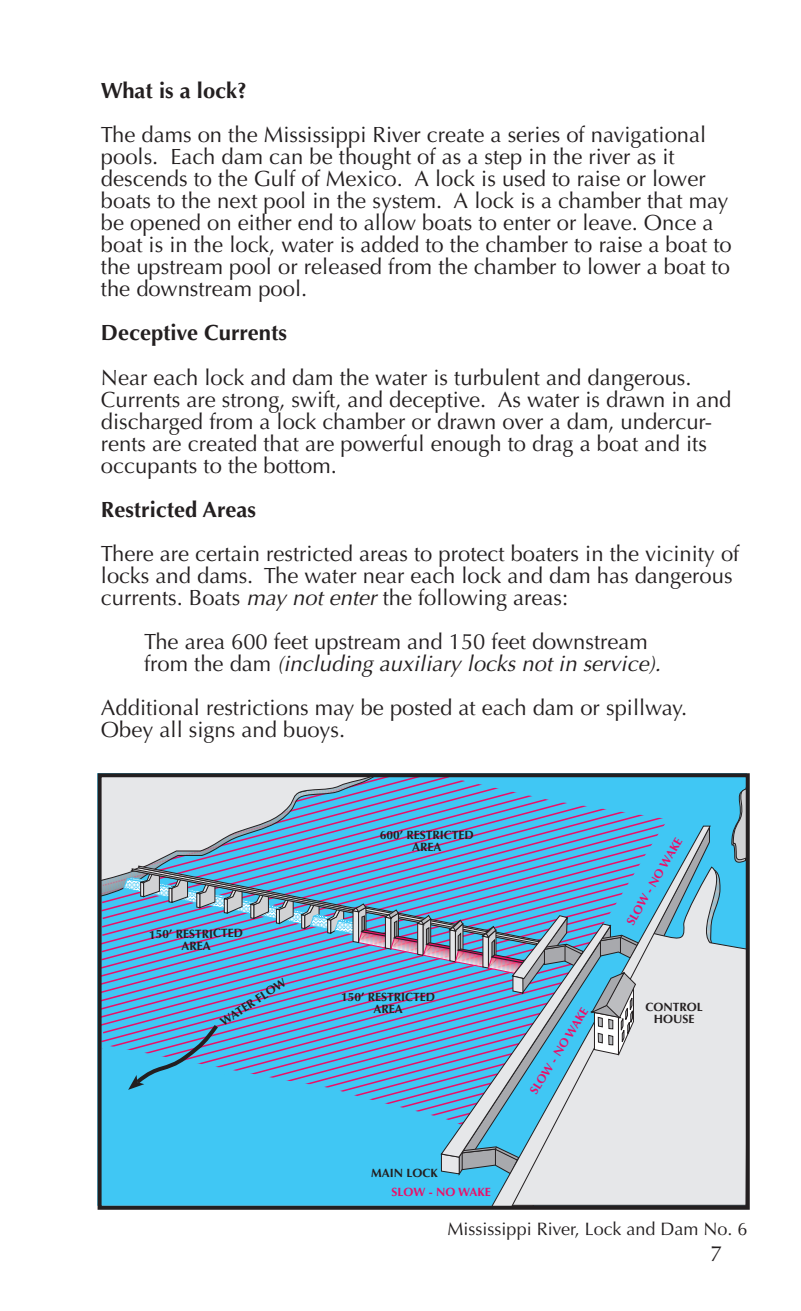
<style>
.page{position:relative;width:801px;height:1311px;background:#fff}
.page>*{position:absolute;margin:0;border:0;box-sizing:border-box;transform-origin:0 0}
.t1{font:22px/22px "Optima";color:#231f20}
.t2{font:700 22px "Optima";color:#231f20}
.t3{font:18px "Optima";color:#231f20}
.t4{font:700 12px/12px "Optima";color:#231f20;text-align:center}
.t5{font:700 12px "Optima";color:#ec0e68}
.s1{font-style:italic}
</style>
<div class="page">
<svg style="left:97px;top:773px;width:653px;height:437px;background:#92c4d6"></svg>
<svg style="left:99px;top:775px;width:540px;height:399px;background:#70afd7"></svg>
<p class="t2" style="left:101px;top:78px;width:147px">What is a lock?</p>
<p class="t1" style="left:101px;top:124px;width:607px">The dams on the Mississippi River create a series of navigational pools. Each dam can be thought of as a step in the river as it</p>
<p class="t1" style="left:101px;top:168px;width:632px">descends to the Gulf of Mexico. A lock is used to raise or lower boats to the next pool in the system. A lock is a chamber that may be opened on either end to allow boats to enter or leave. Once a boat is in the lock, water is added to the chamber to raise a boat to the upstream pool or released from the chamber to lower a boat to the downstream pool.</p>
<p class="t2" style="left:101px;top:320px;width:188px">Deceptive Currents</p>
<p class="t1" style="left:101px;top:366px;width:632px">Near each lock and dam the water is turbulent and dangerous.<br>Currents are strong, swift, and deceptive. As water is drawn in and discharged from a lock chamber or drawn over a dam, undercur&shy;rents are created that are powerful enough to drag a boat and its occupants to the bottom.</p>
<p class="t2" style="left:101px;top:496px;width:156px">Restricted Areas</p>
<p class="t1" style="left:101px;top:542px;width:640px">There are certain restricted areas to protect boaters in the vicinity of locks and dams. The water near each lock and dam has dangerous currents. Boats <span class="s1">may not enter</span> the following areas:</p>
<p class="t1" style="left:144px;top:630px;width:518px">The area 600 feet upstream and 150 feet downstream from the dam <span class="s1">(including auxiliary locks not in service).</span></p>
<p class="t1" style="left:101px;top:696px;width:588px">Additional restrictions may be posted at each dam or spillway.<br>Obey all signs and buoys.</p>
<p class="t4" style="left:149px;top:928px;width:96px;rotate:-1deg">150’ RESTRICTED<br>AREA</p>
<p class="t4" style="left:218px;top:1017px;width:77px;rotate:-33deg">WATER FLOW</p>
<p class="t4" style="left:380px;top:829px;width:96px">600’ RESTRICTED<br>AREA</p>
<p class="t4" style="left:341px;top:991px;width:96px">150’ RESTRICTED<br>AREA</p>
<p class="t4" style="left:371px;top:1167px;width:68px">MAIN LOCK</p>
<p class="t5" style="left:392px;top:1184px;width:101px">SLOW - NO WAKE</p>
<p class="t5" style="left:527px;top:1089px;width:101px;rotate:-58deg">SLOW - NO WAKE</p>
<p class="t5" style="left:623px;top:920px;width:101px;rotate:-60deg">SLOW - NO WAKE</p>
<p class="t4" style="left:646px;top:1000px;width:59px">CONTROL</p>
<p class="t4" style="left:654px;top:1012px;width:42px">HOUSE</p>
<p class="t3" style="left:448px;top:1218px;width:301px">Mississippi River, Lock and Dam No. 6</p>
<p class="t1" style="left:710px;top:1242px;width:14px">7</p>
</div>
